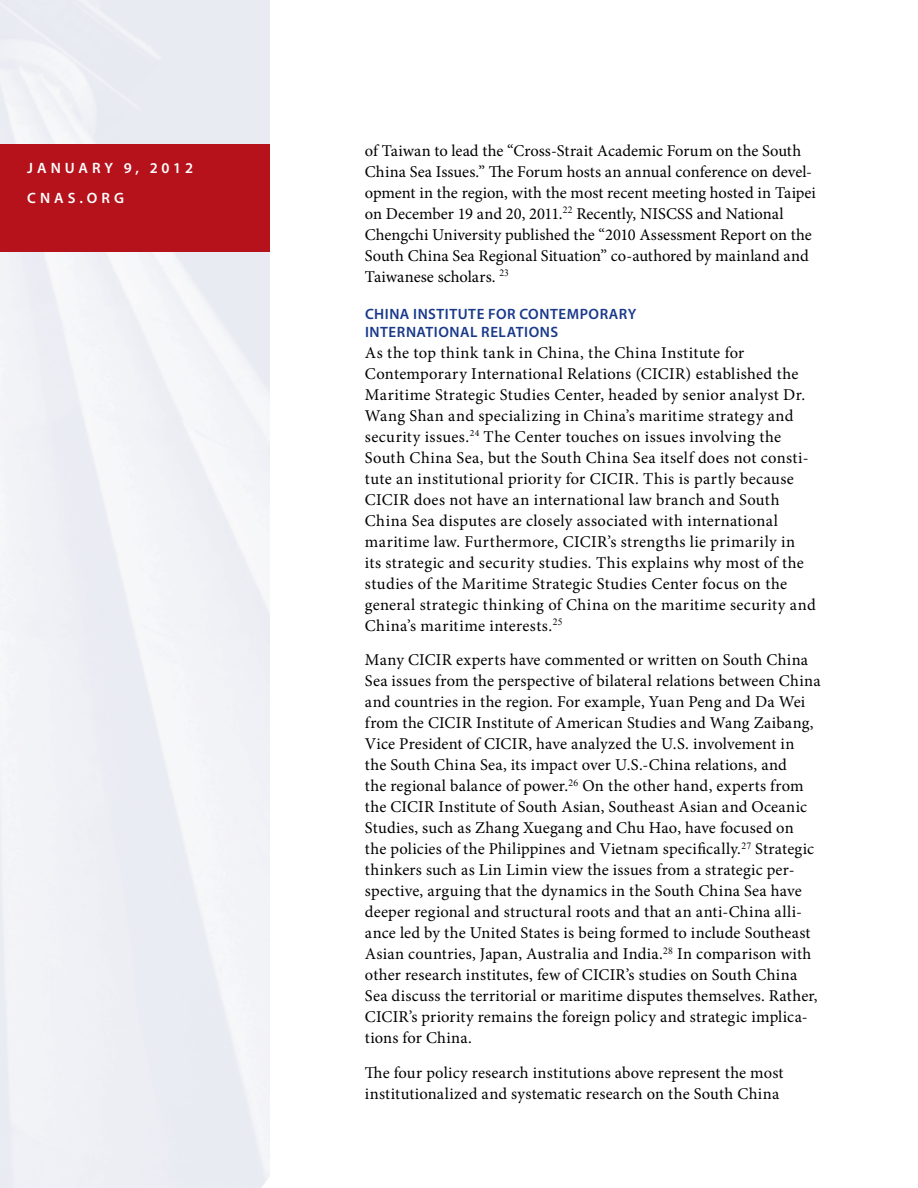
<style>
.page{position:relative;width:918px;height:1188px;background:#fff}
.page>*{position:absolute;margin:0;border:0;box-sizing:border-box;transform-origin:0 0}
.t1{font:16.5px/21px "Minion Pro";letter-spacing:.015em;color:#000}
.t2{font:600 15px "Myriad Pro";letter-spacing:.035em;color:#19398a}
.t3{font:600 15px/30px "Myriad Pro";letter-spacing:.27em;color:#fff}
</style>
<div class="page">
<div style="left:0;top:0;width:270px;height:1188px;background:#eff0f5"></div>
<div style="left:0;top:144px;width:270px;height:107px;background:#b5121b"></div>
<p class="t3" style="left:27px;top:153px;width:167px">JANUARY 9, 2012<br>CNA S.ORG</p>
<p class="t1" style="left:365px;top:140px;width:453px">of Taiwan to lead the “Cross-Strait Academic Forum on the South China Sea Issues.” The Forum hosts an annual conference on devel&shy;opment in the region, with the most recent meeting hosted in Taipei on December 19 and 20, 2011.<sup>22</sup> Recently, NISCSS and National Chengchi University published the “2010 Assessment Report on the South China Sea Regional Situation” co-authored by mainland and Taiwanese scholars. <sup>23</sup></p>
<p class="t2" style="left:365px;top:304px;width:245px">CHINA INSTITUTE FOR CONTEMPORAR</p>
<p class="t2" style="left:628px;top:304px;width:10px">Y</p>
<p class="t2" style="left:365px;top:322px;width:193px">INTERNATIONAL RELATIONS</p>
<p class="t1" style="left:365px;top:342px;width:452px">As the top think tank in China, the China Institute for Contemporary International Relations (CICIR) established the Maritime Strategic Studies Center, headed by senior analyst Dr.<br>Wang Shan and specializing in China’s maritime strategy and security issues.<sup>24</sup> The Center touches on issues involving the South China Sea, but the South China Sea itself does not consti&shy;tute an institutional priority for CICIR. This is partly because CICIR does not have an international law branch and South China Sea disputes are closely associated with international maritime law. Furthermore, CICIR’s strengths lie primarily in<br>its strategic and security studies. This explains why most of the studies of the Maritime Strategic Studies Center focus on the general strategic thinking of China on the maritime security and China’s maritime interests.<sup>25</sup></p>
<p class="t1" style="left:365px;top:650px;width:457px">Many CICIR experts have commented or written on South China Sea issues from the perspective of bilateral relations between China and countries in the region. For example, Yuan Peng and Da Wei from the CICIR Institute of American Studies and Wang Zaibang, Vice President of CICIR, have analyzed the U.S. involvement in<br>the South China Sea, its impact over U.S.-China relations, and<br>the regional balance of power.<sup>26</sup> On the other hand, experts from the CICIR Institute of South Asian, Southeast Asian and Oceanic Studies, such as Zhang Xuegang and Chu Hao, have focused on<br>the policies of the Philippines and Vietnam specifically.<sup>27</sup> Strategic thinkers such as Lin Limin view the issues from a strategic per&shy;spective, arguing that the dynamics in the South China Sea have deeper regional and structural roots and that an anti-China alli&shy;ance led by the United States is being formed to include Southeast Asian countries, Japan, Australia and India.<sup>28</sup> In comparison with other research institutes, few of CICIR’s studies on South China Sea discuss the territorial or maritime disputes themselves. Rather, CICIR’s priority remains the foreign policy and strategic implica&shy;tions for China.</p>
<p class="t1" style="left:365px;top:1062px;width:420px">The four policy research institutions above represent the most institutionalized and systematic research on the South China</p>
</div>
